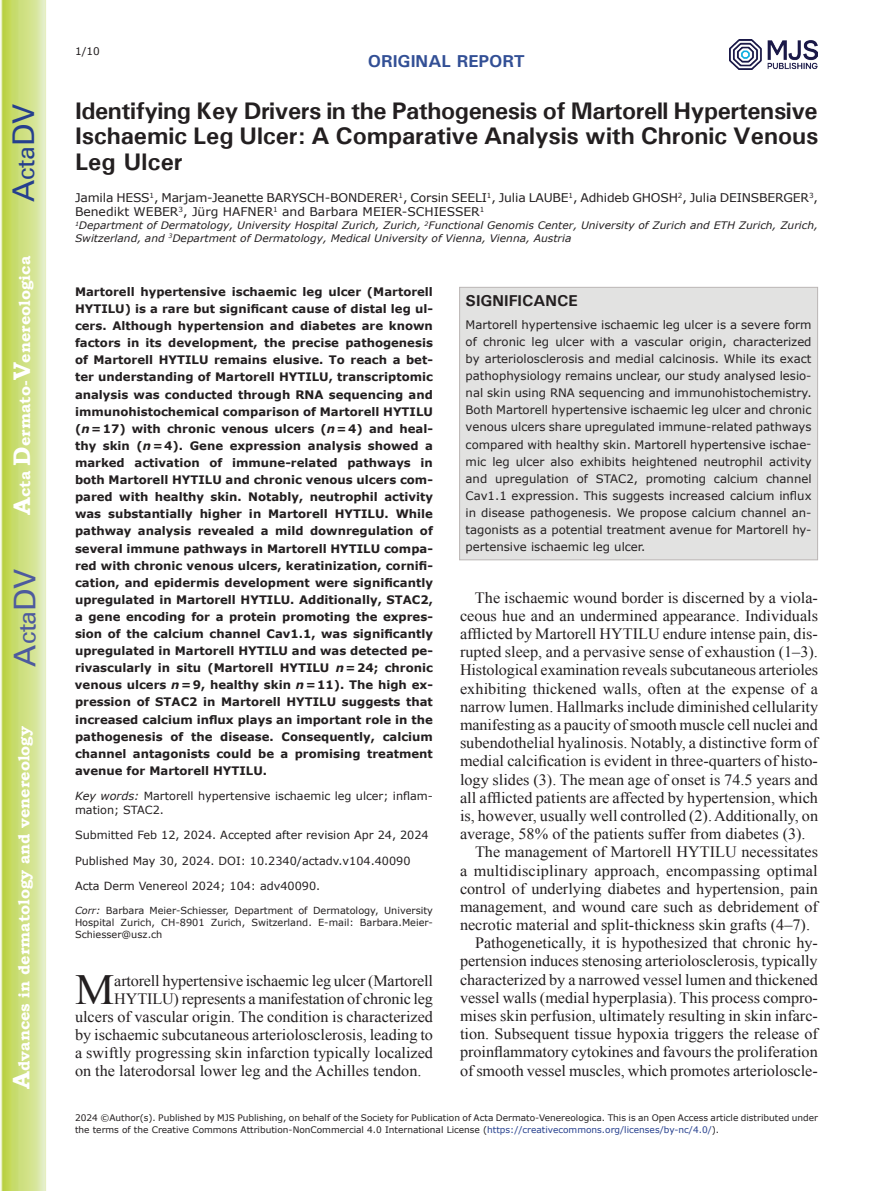
<style>
.page{position:relative;width:893px;height:1191px;background:#fff}
.page>*{position:absolute;margin:0;border:0;box-sizing:border-box;transform-origin:0 0}
.t1{font:42.9px "Times New Roman";color:#231f20}
.t2{font:30px "Univers";color:#4d5a9e}
.t3{font:30px "Univers";color:#253f8e}
.t4{font:700 24px/25.5px "Univers";letter-spacing:-.005em;color:#231f20;text-align:justify}
.t5{font:700 17.25px "Univers";color:#324f95}
.t6{font:15.75px "Times New Roman";color:#231f20}
.t7{font:700 15.75px "Bookman Old Style";color:#fff}
.t8{font:700 15.75px "Univers";color:#231f20}
.t9{font:12px/14.4px "Verdana";letter-spacing:-.015em;color:#231f20}
.t10{font:700 11.7px/17.1px "Verdana";color:#231f20;text-align:justify}
.t11{font:11.7px/17.1px "Verdana";color:#231f20;text-align:justify}
.t12{font:11.25px/13.5px "Verdana";color:#231f20}
.t13{font:10.5px "Verdana";color:#231f20}
.t14{font:italic 10.35px/12.8px "Verdana";color:#231f20}
.t15{font:9.75px/11.7px "Verdana";color:#231f20;text-align:justify}
.t16{font:9px/12px "Verdana";color:#231f20}
.s1{font-size:24px}
.s2{font-style:italic}
.s3{color:#253f8e}
</style>
<div class="page">
<svg style="left:1px;top:0;width:45px;height:1191px;background:#cfe084"></svg>
<img style="left:729px;top:40px;width:89px;height:30px">
<div style="left:459px;top:287px;width:359px;height:273px;background:#e2e2e1;border:1px solid #bab5b4"></div>
<h2 class="t3" style="left:6px;top:202px;width:100px;rotate:-90deg">A<span class="s1">cta</span>DV</h2>
<p class="t7" style="left:15px;top:515px;width:260px;rotate:-90deg"><span class="s1">A</span>cta <span class="s1">D</span>ermato-<span class="s1">V</span>enereologica</p>
<h2 class="t2" style="left:7px;top:666px;width:100px;rotate:-90deg">A<span class="s1">cta</span>DV</h2>
<p class="t7" style="left:15px;top:1088px;width:364px;rotate:-90deg"><span class="s1">A</span>dvances in dermatology and venereology</p>
<p class="t13" style="left:75px;top:44px;width:26px">1/10</p>
<p class="t5" style="left:368px;top:50px;width:159px">ORIGINAL REPORT</p>
<h3 class="t4" style="left:75px;top:97px;width:745px">Identifying Key Drivers in the Pathogenesis of Martorell Hypertensive Ischaemic Leg Ulcer: A Comparative Analysis with Chronic Venous Leg Ulcer</h3>
<p class="t9" style="left:75px;top:191px;width:744px">Jamila HESS<sup>1</sup>, Marjam-Jeanette BARYSCH-BONDERER<sup>1</sup>, Corsin SEELI<sup>1</sup>, Julia LAUBE<sup>1</sup>, Adhideb GHOSH<sup>2</sup>, Julia DEINSBERGER<sup>3</sup>,<br>Benedikt WEBER<sup>3</sup>, Jürg HAFNER<sup>1</sup> and Barbara MEIER-SCHIESSER<sup>1</sup></p>
<p class="t14" style="left:75px;top:219px;width:744px"><sup>1</sup>Department of Dermatology, University Hospital Zurich, Zurich, <sup>2</sup>Functional Genomis Center, University of Zurich and ETH Zurich, Zurich,<br>Switzerland, and <sup>3</sup>Department of Dermatology, Medical University of Vienna, Vienna, Austria</p>
<p class="t10" style="left:75px;top:283px;width:359px">Martorell hypertensive ischaemic leg ulcer (Martorell HYTILU) is a rare but significant cause of distal leg ul&shy;cers. Although hypertension and diabetes are known factors in its development, the precise pathogenesis of Martorell HYTILU remains elusive. To reach a bet&shy;ter understanding of Martorell HYTILU, transcriptomic analysis was conducted through RNA sequencing and immunohistochemical comparison of Martorell HYTILU (<span class="s2">n</span>=17) with chronic venous ulcers (<span class="s2">n</span>=4) and heal&shy;thy skin (<span class="s2">n</span>=4). Gene expression analysis showed a marked activation of immune-related pathways in both Martorell HYTILU and chronic venous ulcers com&shy;pared with healthy skin. Notably, neutrophil activity was substantially higher in Martorell HYTILU. While pathway analysis revealed a mild downregulation of several immune pathways in Martorell HYTILU compa&shy;red with chronic venous ulcers, keratinization, cornifi&shy;cation, and epidermis development were significantly upregulated in Martorell HYTILU. Additionally, STAC2, a gene encoding for a protein promoting the expres&shy;sion of the calcium channel Cav1.1, was significantly upregulated in Martorell HYTILU and was detected pe&shy;rivascularly in situ (Martorell HYTILU <span class="s2">n</span>=24; chronic venous ulcers <span class="s2">n</span>=9, healthy skin <span class="s2">n</span>=11). The high ex&shy;pression of STAC2 in Martorell HYTILU suggests that increased calcium influx plays an important role in the pathogenesis of the disease. Consequently, calcium channel antagonists could be a promising treatment avenue for Martorell HYTILU.</p>
<p class="t12" style="left:75px;top:789px;width:359px"><span class="s2">Key words:</span> Martorell hypertensive ischaemic leg ulcer; inflam&shy;mation; STAC2.</p>
<p class="t12" style="left:75px;top:828px;width:355px">Submitted Feb 12, 2024. Accepted after revision Apr 24, 2024</p>
<p class="t12" style="left:75px;top:854px;width:337px">Published May 30, 2024. DOI: 10.2340/actadv.v104.40090</p>
<p class="t12" style="left:75px;top:879px;width:247px">Acta Derm Venereol 2024; 104: adv40090.</p>
<p class="t15" style="left:75px;top:905px;width:359px"><span class="s2">Corr:</span> Barbara Meier-Schiesser, Department of Dermatology, University Hospital Zurich, CH-8901 Zurich, Switzerland. E-mail: Barbara.Meier-Schiesser@usz.ch</p>
<h1 class="t1" style="left:75px;top:960px;width:41px">M</h1>
<p class="t6" style="left:114px;top:969px;width:320px">artorell hypertensive ischaemic leg ulcer (Martorell</p>
<p class="t6" style="left:114px;top:987px;width:320px">HYTILU) represents a manifestation of chronic leg</p>
<p class="t6" style="left:75px;top:1005px;width:360px">ulcers of vascular origin. The condition is characterized</p>
<p class="t6" style="left:75px;top:1023px;width:360px">by ischaemic subcutaneous arteriolosclerosis, leading to</p>
<p class="t6" style="left:75px;top:1041px;width:360px">a swiftly progressing skin infarction typically localized</p>
<p class="t6" style="left:75px;top:1059px;width:348px">on the laterodorsal lower leg and the Achilles tendon.</p>
<p class="t8" style="left:466px;top:290px;width:114px">SIGNIFICANCE</p>
<p class="t11" style="left:466px;top:316px;width:347px">Martorell hypertensive ischaemic leg ulcer is a severe form of chronic leg ulcer with a vascular origin, characterized by arteriolosclerosis and medial calcinosis. While its exact pathophysiology remains unclear, our study analysed lesio&shy;nal skin using RNA sequencing and immunohistochemistry.<br>Both Martorell hypertensive ischaemic leg ulcer and chronic venous ulcers share upregulated immune-related pathways compared with healthy skin. Martorell hypertensive ischae&shy;mic leg ulcer also exhibits heightened neutrophil activity and upregulation of STAC2, promoting calcium channel Cav1.1 expression. This suggests increased calcium influx in disease pathogenesis. We propose calcium channel an&shy;tagonists as a potential treatment avenue for Martorell hy&shy;pertensive ischaemic leg ulcer.</p>
<p class="t6" style="left:475px;top:587px;width:344px">The ischaemic wound border is discerned by a viola-</p>
<p class="t6" style="left:460px;top:605px;width:360px">ceous hue and an undermined appearance. Individuals</p>
<p class="t6" style="left:460px;top:623px;width:359px">afflicted by Martorell HYTILU endure intense pain, dis-</p>
<p class="t6" style="left:460px;top:641px;width:359px">rupted sleep, and a pervasive sense of exhaustion (1–3).</p>
<p class="t6" style="left:460px;top:659px;width:360px">Histological examination reveals subcutaneous arterioles</p>
<p class="t6" style="left:460px;top:677px;width:359px">exhibiting thickened walls, often at the expense of a</p>
<p class="t6" style="left:460px;top:696px;width:360px">narrow lumen. Hallmarks include diminished cellularity</p>
<p class="t6" style="left:460px;top:714px;width:360px">manifesting as a paucity of smooth muscle cell nuclei and</p>
<p class="t6" style="left:460px;top:732px;width:359px">subendothelial hyalinosis. Notably, a distinctive form of</p>
<p class="t6" style="left:460px;top:750px;width:359px">medial calcification is evident in three-quarters of histo-</p>
<p class="t6" style="left:460px;top:768px;width:359px">logy slides (3). The mean age of onset is 74.5 years and</p>
<p class="t6" style="left:460px;top:787px;width:360px">all afflicted patients are affected by hypertension, which</p>
<p class="t6" style="left:460px;top:805px;width:360px">is, however, usually well controlled (2). Additionally, on</p>
<p class="t6" style="left:460px;top:823px;width:347px">average, 58% of the patients suffer from diabetes (3).</p>
<p class="t6" style="left:475px;top:841px;width:344px">The management of Martorell HYTILU necessitates</p>
<p class="t6" style="left:460px;top:859px;width:359px">a multidisciplinary approach, encompassing optimal</p>
<p class="t6" style="left:460px;top:878px;width:359px">control of underlying diabetes and hypertension, pain</p>
<p class="t6" style="left:460px;top:896px;width:360px">management, and wound care such as debridement of</p>
<p class="t6" style="left:460px;top:914px;width:352px">necrotic material and split-thickness skin grafts (4–7).</p>
<p class="t6" style="left:475px;top:932px;width:344px">Pathogenetically, it is hypothesized that chronic hy-</p>
<p class="t6" style="left:460px;top:950px;width:359px">pertension induces stenosing arteriolosclerosis, typically</p>
<p class="t6" style="left:460px;top:968px;width:360px">characterized by a narrowed vessel lumen and thickened</p>
<p class="t6" style="left:460px;top:987px;width:359px">vessel walls (medial hyperplasia). This process compro-</p>
<p class="t6" style="left:460px;top:1005px;width:359px">mises skin perfusion, ultimately resulting in skin infarc-</p>
<p class="t6" style="left:460px;top:1023px;width:359px">tion. Subsequent tissue hypoxia triggers the release of</p>
<p class="t6" style="left:460px;top:1041px;width:359px">proinflammatory cytokines and favours the proliferation</p>
<p class="t6" style="left:460px;top:1059px;width:359px">of smooth vessel muscles, which promotes arterioloscle-</p>
<p class="t16" style="left:75px;top:1111px;width:744px">2024 ©Author(s). Published by MJS Publishing, on behalf of the Society for Publication of Acta Dermato-Venereologica. This is an Open Access article distributed under the terms of the Creative Commons Attribution-NonCommercial 4.0 International License (<span class="s3">https://creativecommons.org/licenses/by-nc/4.0/</span>).</p>
</div>
